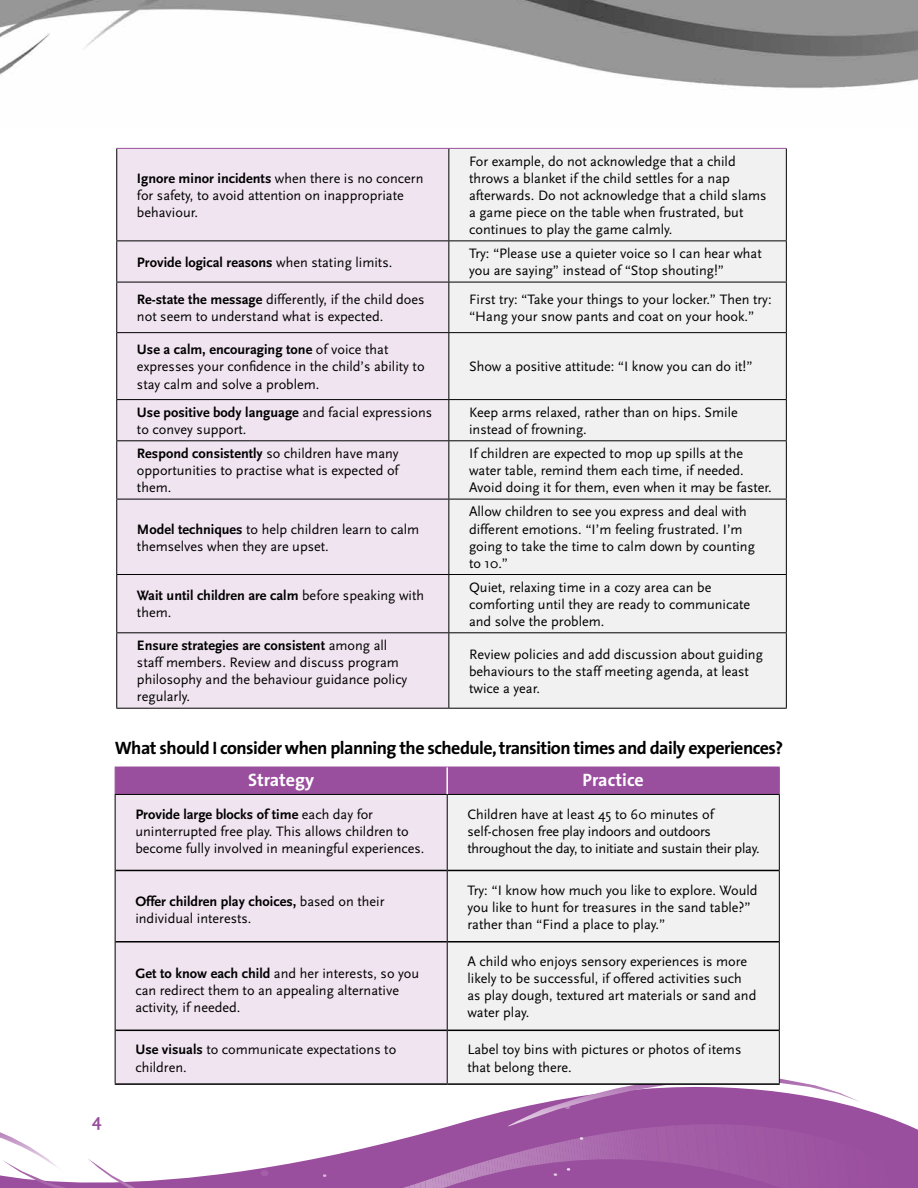
<style>
.page{position:relative;width:918px;height:1188px;background:#fff}
.page>*{position:absolute;margin:0;border:0;box-sizing:border-box;transform-origin:0 0}
.t1{font:700 18px "The Sans";letter-spacing:-.03em;color:#000}
.t2{font:700 18px "The Sans";color:#fff}
.t3{font:700 18px "Scala Sans";color:#9a4e9e}
.t4{font:14.25px/17.1px "Scala Sans";color:#000}
.t5{font:14.25px/17.1px "Scala Sans";letter-spacing:-.02em;color:#000}
.t6{font:700 14.25px/17.1px "Scala Sans";color:#000}
.s1{font-weight:700}
.s2{font-weight:400}
</style>
<div class="page">
<svg style="left:67px;top:1075px;width:851px;height:113px"></svg>
<svg style="left:260px;top:1170px;width:9px;height:6px"></svg>
<svg style="left:323px;top:1174px;width:4px;height:3px"></svg>
<svg style="left:403px;top:1075px;width:504px;height:113px"></svg>
<svg style="left:88px;top:1158px;width:47px;height:30px"></svg>
<svg style="left:0;top:1132px;width:67px;height:56px"></svg>
<div style="left:117px;top:149px;width:331px;height:559px;background:#f0e4f0"></div>
<div style="left:449px;top:149px;width:337px;height:559px;background:#f1f1f2"></div>
<hr style="left:116px;top:148px;width:333px;height:1px;background:#9a4e9e">
<hr style="left:449px;top:148px;width:338px;height:1px;background:#9a4e9e">
<hr style="left:116px;top:149px;width:1px;height:92px;background:#000">
<hr style="left:116px;top:241px;width:333px;height:1px;background:#000">
<hr style="left:116px;top:241px;width:1px;height:41px;background:#000">
<hr style="left:116px;top:282px;width:333px;height:1px;background:#000">
<hr style="left:116px;top:282px;width:1px;height:50px;background:#000">
<hr style="left:116px;top:332px;width:333px;height:1px;background:#000">
<hr style="left:116px;top:333px;width:1px;height:66px;background:#000">
<hr style="left:116px;top:399px;width:333px;height:1px;background:#000">
<hr style="left:116px;top:400px;width:1px;height:40px;background:#000">
<hr style="left:116px;top:440px;width:333px;height:1px;background:#000">
<hr style="left:116px;top:441px;width:1px;height:58px;background:#000">
<hr style="left:116px;top:499px;width:333px;height:1px;background:#000">
<hr style="left:116px;top:499px;width:1px;height:75px;background:#000">
<hr style="left:116px;top:574px;width:333px;height:1px;background:#000">
<hr style="left:116px;top:575px;width:1px;height:57px;background:#000">
<hr style="left:116px;top:632px;width:333px;height:1px;background:#000">
<hr style="left:116px;top:633px;width:1px;height:75px;background:#000">
<hr style="left:116px;top:708px;width:333px;height:1px;background:#000">
<hr style="left:448px;top:149px;width:1px;height:92px;background:#000">
<hr style="left:786px;top:149px;width:1px;height:92px;background:#000">
<hr style="left:449px;top:241px;width:338px;height:1px;background:#000">
<hr style="left:448px;top:241px;width:1px;height:41px;background:#000">
<hr style="left:786px;top:241px;width:1px;height:41px;background:#000">
<hr style="left:449px;top:282px;width:338px;height:1px;background:#000">
<hr style="left:448px;top:282px;width:1px;height:50px;background:#000">
<hr style="left:786px;top:282px;width:1px;height:50px;background:#000">
<hr style="left:449px;top:332px;width:338px;height:1px;background:#000">
<hr style="left:448px;top:333px;width:1px;height:66px;background:#000">
<hr style="left:786px;top:333px;width:1px;height:66px;background:#000">
<hr style="left:449px;top:399px;width:338px;height:1px;background:#000">
<hr style="left:448px;top:400px;width:1px;height:40px;background:#000">
<hr style="left:786px;top:400px;width:1px;height:40px;background:#000">
<hr style="left:449px;top:440px;width:338px;height:1px;background:#000">
<hr style="left:448px;top:441px;width:1px;height:58px;background:#000">
<hr style="left:786px;top:441px;width:1px;height:58px;background:#000">
<hr style="left:449px;top:499px;width:338px;height:1px;background:#000">
<hr style="left:448px;top:499px;width:1px;height:75px;background:#000">
<hr style="left:786px;top:499px;width:1px;height:75px;background:#000">
<hr style="left:449px;top:574px;width:338px;height:1px;background:#000">
<hr style="left:448px;top:575px;width:1px;height:57px;background:#000">
<hr style="left:786px;top:575px;width:1px;height:57px;background:#000">
<hr style="left:449px;top:632px;width:338px;height:1px;background:#000">
<hr style="left:448px;top:633px;width:1px;height:75px;background:#000">
<hr style="left:786px;top:633px;width:1px;height:75px;background:#000">
<hr style="left:449px;top:708px;width:338px;height:1px;background:#000">
<div style="left:116px;top:795px;width:331px;height:288px;background:#f0e4f0"></div>
<div style="left:448px;top:795px;width:331px;height:288px;background:#f1f1f2"></div>
<hr style="left:116px;top:870px;width:331px;height:1px;background:#000">
<hr style="left:448px;top:870px;width:331px;height:1px;background:#000">
<hr style="left:116px;top:941px;width:331px;height:2px;background:#000">
<hr style="left:448px;top:941px;width:331px;height:2px;background:#000">
<hr style="left:116px;top:1030px;width:331px;height:1px;background:#000">
<hr style="left:448px;top:1030px;width:331px;height:1px;background:#000">
<hr style="left:115px;top:1083px;width:332px;height:2px;background:#000">
<hr style="left:447px;top:1083px;width:333px;height:2px;background:#000">
<hr style="left:115px;top:795px;width:1px;height:75px;background:#000">
<hr style="left:447px;top:795px;width:1px;height:75px;background:#000">
<hr style="left:779px;top:795px;width:1px;height:75px;background:#000">
<hr style="left:115px;top:870px;width:1px;height:72px;background:#000">
<hr style="left:447px;top:870px;width:1px;height:72px;background:#000">
<hr style="left:779px;top:870px;width:1px;height:72px;background:#000">
<hr style="left:115px;top:942px;width:1px;height:88px;background:#000">
<hr style="left:447px;top:942px;width:1px;height:88px;background:#000">
<hr style="left:779px;top:942px;width:1px;height:88px;background:#000">
<hr style="left:115px;top:1030px;width:1px;height:53px;background:#000">
<hr style="left:447px;top:1030px;width:1px;height:53px;background:#000">
<hr style="left:779px;top:1030px;width:1px;height:53px;background:#000">
<hr style="left:115px;top:794px;width:332px;height:1px;background:#000">
<hr style="left:447px;top:794px;width:333px;height:1px;background:#000">
<div style="left:115px;top:767px;width:665px;height:27px;background:#9a4e9e"></div>
<hr style="left:446px;top:767px;width:2px;height:27px;background:#fff">
<img style="left:0;top:0;width:918px;height:88px">
<p class="t4" style="left:137px;top:170px;width:288px"><span class="s1">Ignore minor incidents</span> when there is no concern for safety, to avoid attention on inappropriate behaviour.</p>
<p class="t4" style="left:469px;top:153px;width:299px">For example, do not acknowledge that a child throws a blanket if the child settles for a nap afterwards. Do not acknowledge that a child slams a game piece on the table when frustrated, but continues to play the game calmly.</p>
<p class="t6" style="left:137px;top:254px;width:257px">Provide logical reasons <span class="s2">when stating limits.</span></p>
<p class="t4" style="left:469px;top:245px;width:294px">Try: “Please use a quieter voice so I can hear what you are saying” instead of “Stop shouting!”</p>
<p class="t4" style="left:137px;top:291px;width:289px"><span class="s1">Re-state the message</span> differently, if the child does not seem to understand what is expected.</p>
<p class="t4" style="left:469px;top:291px;width:304px">First try: “Take your things to your locker.” Then try: “Hang your snow pants and coat on your hook.”</p>
<p class="t4" style="left:137px;top:341px;width:289px"><span class="s1">Use a calm, encouraging tone</span> of voice that expresses your confidence in the child’s ability to stay calm and solve a problem.</p>
<p class="t4" style="left:469px;top:359px;width:285px">Show a positive attitude: “I know you can do it!”</p>
<p class="t4" style="left:137px;top:404px;width:297px"><span class="s1">Use positive body language</span> and facial expressions to convey support.</p>
<p class="t4" style="left:469px;top:404px;width:270px">Keep arms relaxed, rather than on hips. Smile instead of frowning.</p>
<p class="t4" style="left:137px;top:445px;width:263px;text-align:justify"><span class="s1">Respond consistently</span> so children have many opportunities to practise what is expected of them.</p>
<p class="t4" style="left:469px;top:445px;width:304px">If children are expected to mop up spills at the water table, remind them each time, if needed.<br>Avoid doing it for them, even when it may be faster.</p>
<p class="t4" style="left:137px;top:521px;width:284px"><span class="s1">Model techniques</span> to help children learn to calm themselves when they are upset.</p>
<p class="t4" style="left:469px;top:504px;width:287px">Allow children to see you express and deal with different emotions. “I’m feeling frustrated. I’m going to take the time to calm down by counting to 10.”</p>
<p class="t6" style="left:137px;top:588px;width:289px">Wait until children are calm <span class="s2">before speaking with them.</span></p>
<p class="t4" style="left:469px;top:579px;width:283px">Quiet, relaxing time in a cozy area can be comforting until they are ready to communicate and solve the problem.</p>
<p class="t4" style="left:137px;top:637px;width:272px"><span class="s1">Ensure strategies are consistent</span> among all staff members. Review and discuss program philosophy and the behaviour guidance policy regularly.</p>
<p class="t4" style="left:469px;top:646px;width:295px">Review policies and add discussion about guiding behaviours to the staff meeting agenda, at least twice a year.</p>
<p class="t1" style="left:115px;top:733px;width:670px">What should I consider when planning the schedule, transition times and daily experiences?</p>
<p class="t2" style="left:248px;top:765px;width:68px">Strategy</p>
<p class="t2" style="left:583px;top:765px;width:63px">Practice</p>
<p class="t4" style="left:135px;top:806px;width:291px"><span class="s1">Provide large blocks of time</span> each day for uninterrupted free play. This allows children to become fully involved in meaningful experiences.</p>
<p class="t5" style="left:467px;top:806px;width:294px">Children have at least 45 to 60 minutes of self-chosen free play indoors and outdoors throughout the day, to initiate and sustain their play.</p>
<p class="t4" style="left:135px;top:893px;width:251px"><span class="s1">Offer children play choices,</span> based on their individual interests.</p>
<p class="t4" style="left:467px;top:882px;width:292px">Try: “I know how much you like to explore. Would you like to hunt for treasures in the sand table?” rather than “Find a place to play.”</p>
<p class="t4" style="left:135px;top:965px;width:285px"><span class="s1">Get to know each child</span> and her interests, so you can redirect them to an appealing alternative activity, if needed.</p>
<p class="t4" style="left:467px;top:953px;width:290px">A child who enjoys sensory experiences is more likely to be successful, if offered activities such as play dough, textured art materials or sand and water play.</p>
<p class="t4" style="left:135px;top:1042px;width:262px"><span class="s1">Use visuals</span> to communicate expectations to children.</p>
<p class="t4" style="left:467px;top:1042px;width:275px">Label toy bins with pictures or photos of items that belong there.</p>
<p class="t3" style="left:92px;top:1110px;width:11px">4</p>
</div>
